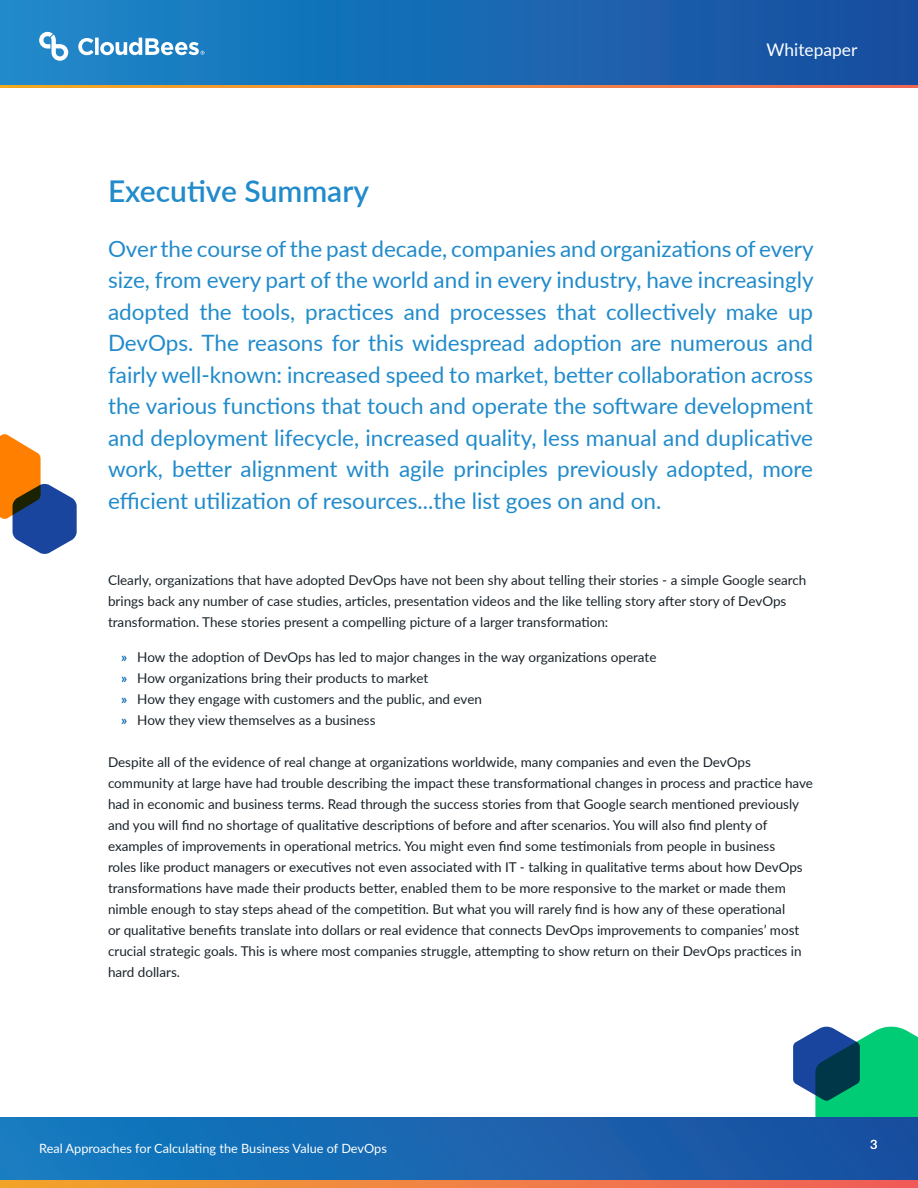
<style>
.page{position:relative;width:918px;height:1188px;background:#fff}
.page>*{position:absolute;margin:0;border:0;box-sizing:border-box;transform-origin:0 0}
.t1{font:600 30px "Lato";color:#218bcb}
.t2{font:22.5px/31.5px "Lato";color:#218bcb;text-align:justify}
.t3{font:17.4px "Lato";color:#fff}
.t4{font:13.5px/21px "Lato";color:#19232a}
.t5{font:12.75px "Lato";color:#fff}
.s1{font-weight:700;color:#0e6bb3}
</style>
<div class="page">
<svg style="left:0;top:1118px;width:793px;height:62px;background:#1868b2"></svg>
<svg style="left:0;top:1180px;width:793px;height:8px;background:#f08540"></svg>
<svg style="left:793px;top:1026px;width:125px;height:162px;background:#2b7f8f"></svg>
<div style="left:0;top:3px;width:918px;height:85px;background:linear-gradient(to right,#f1aa24,#f06858)"></div>
<div style="left:0;top:0;width:918px;height:84px;background:linear-gradient(to right,#1a8aca,#184c9d)"></div>
<svg style="left:39px;top:32px;width:29px;height:29px"></svg>
<svg style="left:78px;top:38px;width:126px;height:17px"></svg>
<svg style="left:0;top:434px;width:77px;height:120px"></svg>
<p class="t1" style="left:108px;top:170px;width:263px">Executive Summary</p>
<p class="t3" style="left:767px;top:37px;width:92px">Whitepaper</p>
<p class="t2" style="left:108px;top:232px;width:707px">Over the course of the past decade, companies and organizations of every size, from every part of the world and in every industry, have increasingly adopted the tools, practices and processes that collectively make up DevOps. The reasons for this widespread adoption are numerous and fairly well-known: increased speed to market, better collaboration across the various functions that touch and operate the software development and deployment lifecycle, increased quality, less manual and duplicative work, better alignment with agile principles previously adopted, more efficient utilization of resources...the list goes on and on.</p>
<p class="t4" style="left:108px;top:569px;width:700px">Clearly, organizations that have adopted DevOps have not been shy about telling their stories - a simple Google search brings back any number of case studies, articles, presentation videos and the like telling story after story of DevOps transformation. These stories present a compelling picture of a larger transformation:</p>
<p class="t4" style="left:121px;top:646px;width:537px"><span class="s1">»</span> How the adoption of DevOps has led to major changes in the way organizations operate</p>
<p class="t4" style="left:121px;top:667px;width:309px"><span class="s1">»</span> How organizations bring their products to market</p>
<p class="t4" style="left:121px;top:688px;width:362px"><span class="s1">»</span> How they engage with customers and the public, and even</p>
<p class="t4" style="left:121px;top:709px;width:256px"><span class="s1">»</span> How they view themselves as a business</p>
<p class="t4" style="left:108px;top:751px;width:707px">Despite all of the evidence of real change at organizations worldwide, many companies and even the DevOps community at large have had trouble describing the impact these transformational changes in process and practice have had in economic and business terms. Read through the success stories from that Google search mentioned previously and you will find no shortage of qualitative descriptions of before and after scenarios. You will also find plenty of examples of improvements in operational metrics. You might even find some testimonials from people in business<br>roles like product managers or executives not even associated with IT - talking in qualitative terms about how DevOps transformations have made their products better, enabled them to be more responsive to the market or made them nimble enough to stay steps ahead of the competition. But what you will rarely find is how any of these operational<br>or qualitative benefits translate into dollars or real evidence that connects DevOps improvements to companies’ most crucial strategic goals. This is where most companies struggle, attempting to show return on their DevOps practices in hard dollars.</p>
<p class="t5" style="left:39px;top:1140px;width:349px">Real Approaches for Calculating the Business Value of DevOps</p>
<p class="t5" style="left:870px;top:1135px;width:9px">3</p>
</div>
